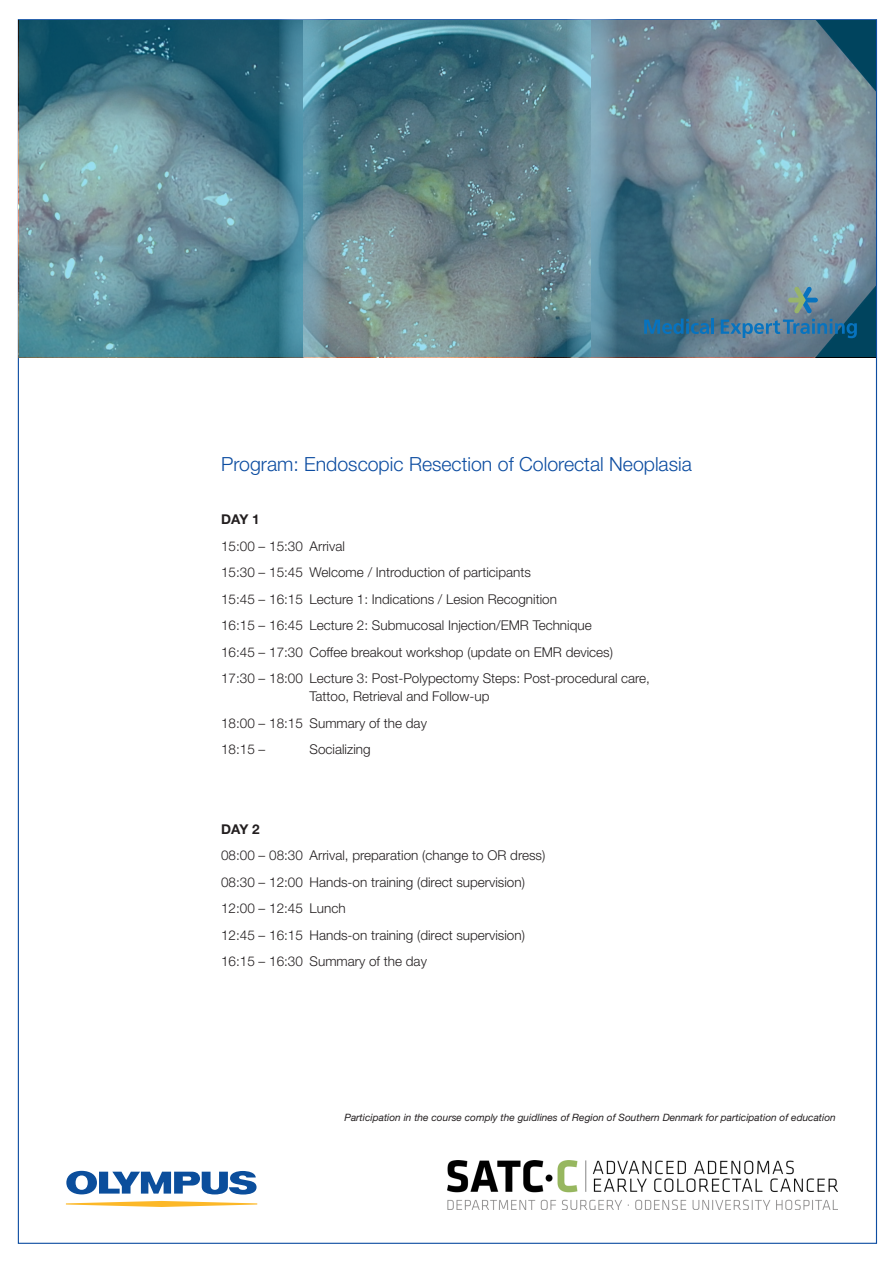
<style>
.page{position:relative;width:893px;height:1263px;background:#fff}
.page>*{position:absolute;margin:0;border:0;box-sizing:border-box;transform-origin:0 0}
.t1{font:300 19.5px "Helvetica Neue LT Pro";color:#0d4da1}
.t2{font:300 13.5px/18px "Helvetica Neue LT Pro";color:#231f20}
.t3{font:700 13.5px "Helvetica Neue LT Pro";letter-spacing:-.035em;color:#231f20}
.t4{font:italic 10.2px "Helvetica Neue LT Pro";color:#231f20}
</style>
<div class="page">
<svg style="left:66px;top:1171px;width:191px;height:23px"></svg>
<svg style="left:66px;top:1201px;width:191px;height:6px"></svg>
<img style="left:447px;top:1160px;width:391px;height:49px">
<svg style="left:19px;top:20px;width:857px;height:337px;background:#5f8591"></svg>
<p class="t1" style="left:221px;top:452px;width:472px">Program: Endoscopic Resection of Colorectal Neoplasia</p>
<p class="t3" style="left:221px;top:511px;width:40px">DAY 1</p>
<p class="t2" style="left:221px;top:536px;width:125px">15:00 – 15:30 Arrival</p>
<p class="t2" style="left:221px;top:563px;width:311px">15:30 – 15:45 Welcome / Introduction of participants</p>
<p class="t2" style="left:221px;top:589px;width:337px">15:45 – 16:15 Lecture 1: Indications / Lesion Recognition</p>
<p class="t2" style="left:221px;top:616px;width:372px">16:15 – 16:45 Lecture 2: Submucosal Injection/EMR Technique</p>
<p class="t2" style="left:221px;top:642px;width:393px">16:45 – 17:30 Coffee breakout workshop (update on EMR devices)</p>
<p class="t2" style="left:310px;top:669px;width:342px;text-indent:-89px">17:30 – 18:00 Lecture 3: Post-Polypectomy Steps: Post-procedural care,<br>Tattoo, Retrieval and Follow-up</p>
<p class="t2" style="left:221px;top:713px;width:207px">18:00 – 18:15 Summary of the day</p>
<p class="t2" style="left:221px;top:740px;width:46px">18:15 –</p>
<p class="t2" style="left:310px;top:740px;width:63px">Socializing</p>
<p class="t3" style="left:221px;top:820px;width:40px">DAY 2</p>
<p class="t2" style="left:221px;top:846px;width:326px">08:00 – 08:30 Arrival, preparation (change to OR dress)</p>
<p class="t2" style="left:221px;top:872px;width:305px">08:30 – 12:00 Hands-on training (direct supervision)</p>
<p class="t2" style="left:221px;top:899px;width:126px">12:00 – 12:45 Lunch</p>
<p class="t2" style="left:221px;top:925px;width:305px">12:45 – 16:15 Hands-on training (direct supervision)</p>
<p class="t2" style="left:221px;top:952px;width:207px">16:15 – 16:30 Summary of the day</p>
<p class="t4" style="left:344px;top:1111px;width:493px">Participation in the course comply the guidlines of Region of Southern Denmark for participation of education</p>
</div>
